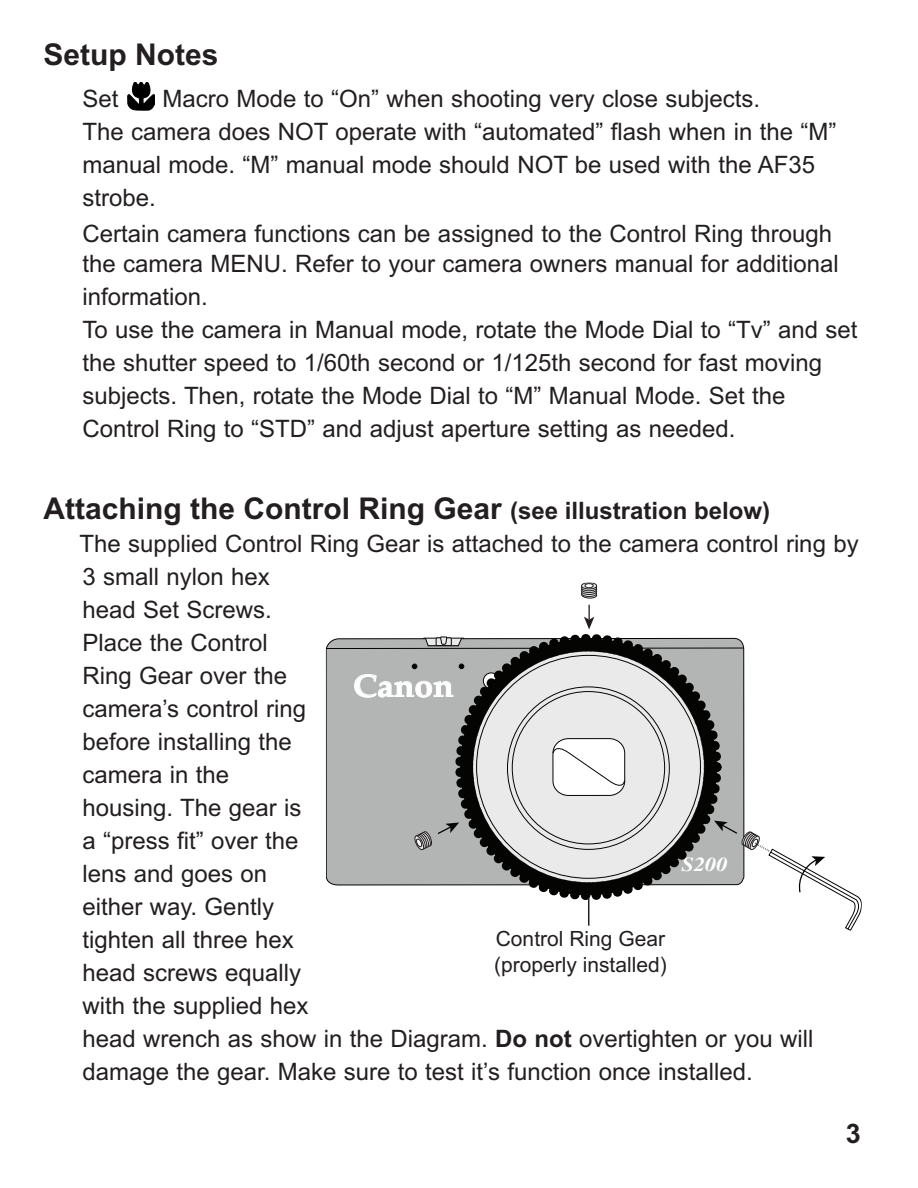
<style>
.page{position:relative;width:918px;height:1188px;background:#fff}
.page>*{position:absolute;margin:0;border:0;box-sizing:border-box;transform-origin:0 0}
.t1{font:700 31.8px "Palatino";color:#fff;scale:1.06 1}
.t2{font:700 30px "Arial";color:#231f20}
.t3{font:700 27px "Arial";color:#231f20}
.t4{font:24px/33px "Arial";color:#231f20}
.t5{font:21px/25.2px "Arial";color:#231f20}
.t6{font:italic 700 19.8px "Times";color:#fff;scale:1.13 1}
.s1{font-size:24px}
.s2{font-weight:700}
</style>
<div class="page">
<svg style="left:326px;top:638px;width:419px;height:288px"></svg>
<svg style="left:483px;top:673px;width:16px;height:16px"></svg>
<div style="left:483px;top:673px;width:16px;height:16px;border:1px solid #040503;border-radius:50%"></div>
<hr style="left:326px;top:648px;width:418px;height:1px;background:#040503">
<div style="left:472px;top:651px;width:232px;height:232px;background:#eaeaeb;border-radius:50%"></div>
<svg style="left:507px;top:687px;width:162px;height:162px"></svg>
<div style="left:512px;top:692px;width:153px;height:152px;background:#eaeaeb;border-radius:50%"></div>
<div style="left:553px;top:739px;width:72px;height:56px;background:#fff;border-radius:15px"></div>
<div style="left:553px;top:738px;width:72px;height:58px;border:1px solid #040503;border-radius:15px"></div>
<svg style="left:553px;top:743px;width:72px;height:48px"></svg>
<svg style="left:584px;top:605px;width:10px;height:24px"></svg>
<div style="left:582px;top:592px;width:15px;height:6px;border:1px solid #231f20;border-radius:50%"></div>
<div style="left:581px;top:590px;width:16px;height:7px;border:1px solid #231f20;border-radius:50%"></div>
<div style="left:581px;top:588px;width:16px;height:7px;border:1px solid #231f20;border-radius:50%"></div>
<div style="left:581px;top:586px;width:16px;height:7px;border:1px solid #231f20;border-radius:50%"></div>
<div style="left:581px;top:584px;width:16px;height:7px;border:1px solid #231f20;border-radius:50%"></div>
<div style="left:581px;top:583px;width:16px;height:6px;border:1px solid #231f20;border-radius:50%"></div>
<svg style="left:585px;top:583px;width:8px;height:5px"></svg>
<svg style="left:354px;top:664px;width:99px;height:33px;background:#bcbebe"></svg>
<svg style="left:459px;top:664px;width:5px;height:5px"></svg>
<svg style="left:414px;top:823px;width:45px;height:28px"></svg>
<svg style="left:714px;top:821px;width:148px;height:110px"></svg>
<div style="left:460px;top:638px;width:257px;height:257px;border:13px solid #040503;border-radius:50%"></div>
<div style="left:455px;top:634px;width:267px;height:266px;border:9px dashed #040503;border-radius:50%"></div>
<svg style="left:588px;top:898px;width:1px;height:28px"></svg>
<svg style="left:128px;top:82px;width:27px;height:28px"></svg>
<p class="t2" style="left:43px;top:37px;width:177px">Setup Notes</p>
<p class="t4" style="left:82px;top:83px;width:755px;text-indent:80px">Macro Mode to “On” when shooting very close subjects.<br>The camera does NOT operate with “automated” flash when in the “M” manual mode. “M” manual mode should NOT be used with the AF35 strobe.</p>
<p class="t4" style="left:82px;top:219px;width:758px;line-height:30px">Certain camera functions can be assigned to the Control Ring through the camera MENU. Refer to your camera owners manual for additional</p>
<p class="t4" style="left:82px;top:281px;width:777px">information.<br>To use the camera in Manual mode, rotate the Mode Dial to “Tv” and set the shutter speed to 1/60th second or 1/125th second for fast moving subjects. Then, rotate the Mode Dial to “M” Manual Mode. Set the Control Ring to “STD” and adjust aperture setting as needed.</p>
<p class="t4" style="left:82px;top:83px;width:38px">Set</p>
<p class="t2" style="left:43px;top:492px;width:728px">Attaching the Control Ring Gear <span class="s1">(see illustration below)</span></p>
<p class="t4" style="left:80px;top:528px;width:781px">The supplied Control Ring Gear is attached to the camera control ring by<br>3 small nylon hex<br>head Set Screws.<br>Place the Control<br>Ring Gear over the<br>camera’s control ring<br>before installing the<br>camera in the<br>housing. The gear is<br>a “press fit” over the<br>lens and goes on<br>either way. Gently<br>tighten all three hex<br>head screws equally<br>with the supplied hex<br>head wrench as show in the Diagram. <span class="s2">Do not</span> overtighten or you will damage the gear. Make sure to test it’s function once installed.</p>
<p class="t3" style="left:846px;top:1118px;width:17px">3</p>
<h1 class="t1" style="left:353px;top:659px;width:97px">Canon</h1>
<p class="t6" style="left:682px;top:846px;width:42px">S200</p>
<p class="t5" style="left:494px;top:927px;width:174px">Control Ring Gear (properly installed)</p>
</div>
